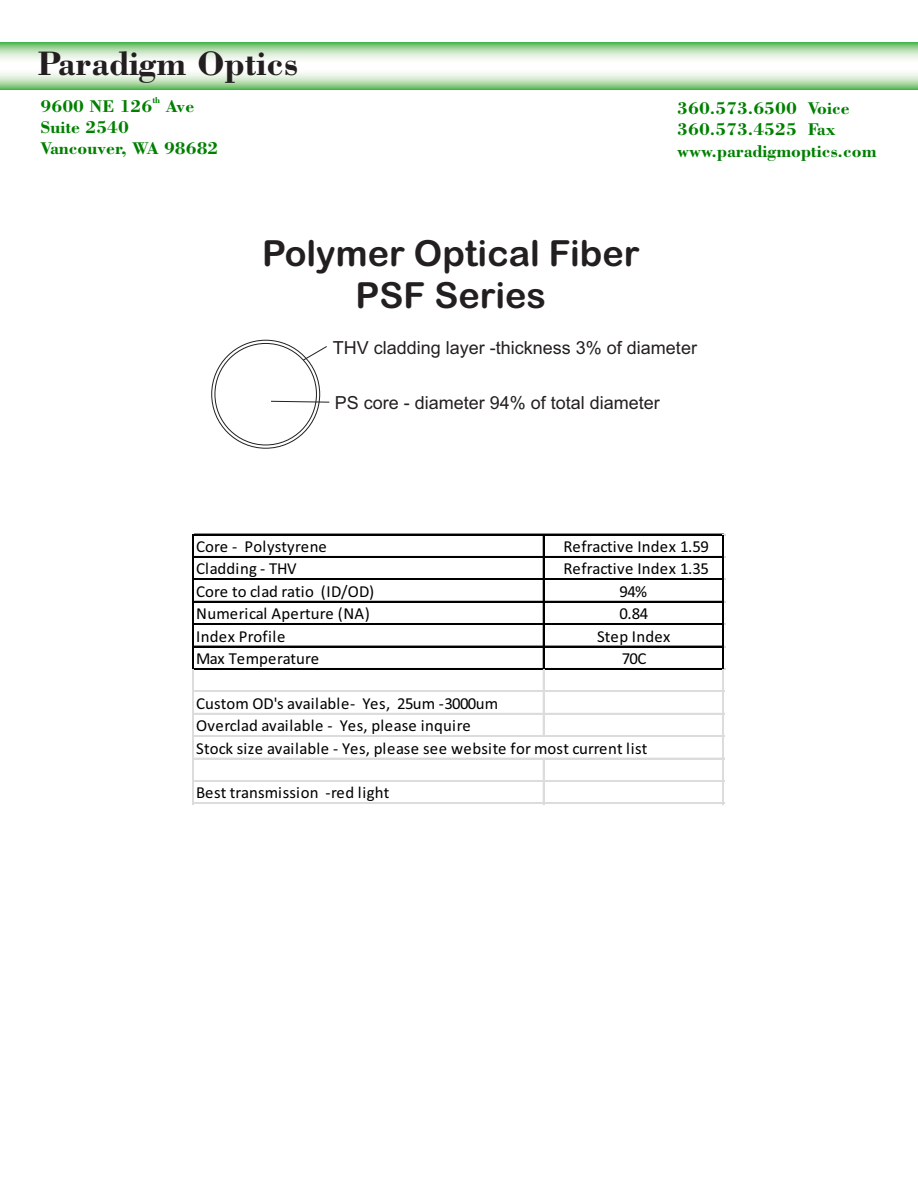
<style>
.page{position:relative;width:918px;height:1188px;background:#fff}
.page>*{position:absolute;margin:0;border:0;box-sizing:border-box;transform-origin:0 0}
.t1{font:36px/41.7px "Arial Rounded MT Bold";color:#231f20;text-align:center}
.t2{font:700 36px "Bodoni BT";color:#231f20}
.t3{font:700 18px/21.3px "Bodoni BT";color:#008000}
.t4{font:18px "Arial";color:#231f20}
.t5{font:16.8px/22.4px "Calibri";letter-spacing:.01em;color:#000}
.t6{font:700 9px "Bodoni BT";color:#008000}
</style>
<div class="page">
<svg style="left:0;top:73px;width:918px;height:16px;background:#badfb5"></svg>
<svg style="left:0;top:42px;width:918px;height:18px;background:#b4ddb1"></svg>
<svg style="left:303px;top:346px;width:24px;height:15px"></svg>
<svg style="left:271px;top:401px;width:59px;height:2px"></svg>
<hr style="left:194px;top:534px;width:530px;height:1px;background:#000">
<hr style="left:194px;top:556px;width:530px;height:2px;background:#000">
<hr style="left:194px;top:579px;width:530px;height:1px;background:#000">
<hr style="left:194px;top:601px;width:530px;height:1px;background:#000">
<hr style="left:194px;top:623px;width:530px;height:1px;background:#000">
<hr style="left:194px;top:624px;width:530px;height:1px;background:#000">
<hr style="left:194px;top:646px;width:530px;height:1px;background:#000">
<hr style="left:193px;top:534px;width:1px;height:136px;background:#000">
<hr style="left:543px;top:535px;width:1px;height:135px;background:#000">
<hr style="left:194px;top:668px;width:530px;height:2px;background:#000">
<hr style="left:723px;top:535px;width:1px;height:135px;background:#000">
<hr style="left:543px;top:670px;width:1px;height:67px;background:#dadcdd">
<hr style="left:193px;top:670px;width:1px;height:135px;background:#dadcdd">
<hr style="left:543px;top:759px;width:1px;height:46px;background:#dadcdd">
<hr style="left:723px;top:670px;width:1px;height:135px;background:#dadcdd">
<hr style="left:193px;top:691px;width:532px;height:1px;background:#dadcdd">
<hr style="left:193px;top:713px;width:532px;height:1px;background:#dadcdd">
<hr style="left:193px;top:735px;width:532px;height:1px;background:#dadcdd">
<hr style="left:193px;top:736px;width:532px;height:1px;background:#dadcdd">
<hr style="left:193px;top:758px;width:532px;height:1px;background:#dadcdd">
<hr style="left:193px;top:780px;width:532px;height:1px;background:#dadcdd">
<hr style="left:193px;top:781px;width:532px;height:1px;background:#dadcdd">
<hr style="left:193px;top:803px;width:532px;height:1px;background:#dadcdd">
<h1 class="t2" style="left:37px;top:48px;width:262px">Paradigm Optics</h1>
<p class="t6" style="left:152px;top:96px;width:9px">th</p>
<p class="t3" style="left:41px;top:96px;width:179px">9600 NE 126 Ave<br>Suite 2540<br>Vancouver, WA 98682</p>
<p class="t3" style="left:677px;top:99px;width:201px">360.573.6500 Voice<br>360.573.4525 Fax www.paradigmoptics.com</p>
<h1 class="t1" style="left:262px;top:236px;width:379px">Polymer Optical Fiber<br>PSF Series</h1>
<p class="t4" style="left:333px;top:340px;width:366px">THV cladding layer -thickness 3% of diameter</p>
<p class="t4" style="left:335px;top:396px;width:327px">PS core - diameter 94% of total diameter</p>
<p class="t5" style="left:196px;top:537px;width:132px">Core - Polystyrene</p>
<p class="t5" style="left:563px;top:537px;width:147px">Refractive Index 1.59</p>
<p class="t5" style="left:196px;top:559px;width:102px">Cladding - THV</p>
<p class="t5" style="left:563px;top:559px;width:147px">Refractive Index 1.35</p>
<p class="t5" style="left:196px;top:581px;width:179px">Core to clad ratio (ID/OD)</p>
<p class="t5" style="left:620px;top:581px;width:29px">94%</p>
<p class="t5" style="left:196px;top:604px;width:175px">Numerical Aperture (NA)</p>
<p class="t5" style="left:620px;top:604px;width:30px">0.84</p>
<p class="t5" style="left:196px;top:626px;width:91px">Index Profile</p>
<p class="t5" style="left:597px;top:626px;width:75px">Step Index</p>
<p class="t5" style="left:196px;top:649px;width:124px">Max Temperature</p>
<p class="t5" style="left:622px;top:649px;width:26px">70C</p>
<p class="t5" style="left:196px;top:693px;width:453px">Custom OD's available- Yes, 25um -3000um<br>Overclad available - Yes, please inquire<br>Stock size available - Yes, please see website for most current list</p>
<p class="t5" style="left:196px;top:783px;width:195px">Best transmission -red light</p>
</div>
